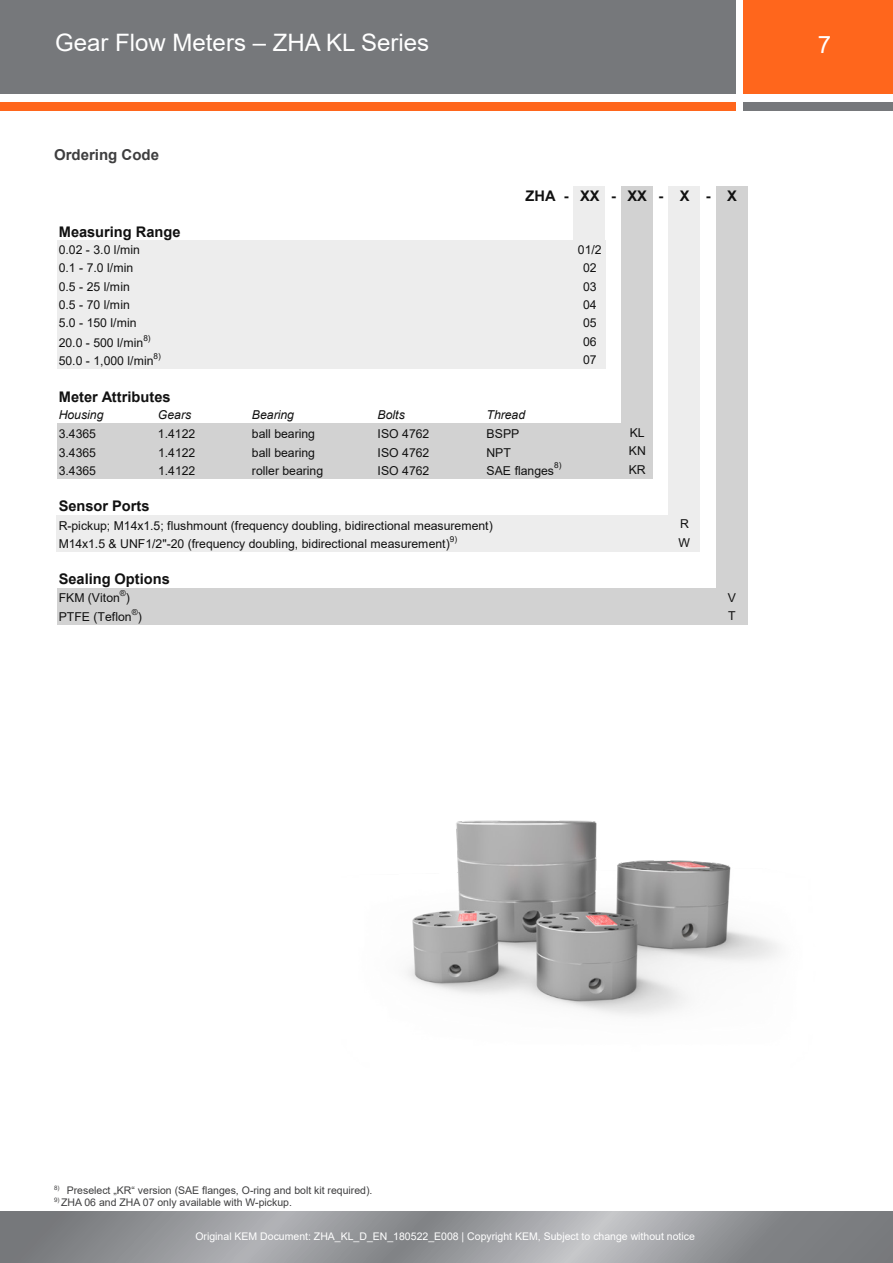
<style>
.page{position:relative;width:893px;height:1263px;background:#fff}
.page>*{position:absolute;margin:0;border:0;box-sizing:border-box;transform-origin:0 0}
.t1{font:24px "Arial";color:#fff}
.KEM_H1_text_grey{font:700 15px "Arial";color:#3e3e3f}
.t2{font:700 14.55px "Arial";color:#111}
.t3{font:12.3px "Arial";letter-spacing:-.005em;color:#111}
.t4{font:italic 12.3px "Arial";letter-spacing:-.005em;color:#111}
.KEM_footer_grey{font:10.5px "Arial";color:#3e3e3f}
.t5{font:10.5px "Arial";color:#fff}
.t6{font:8.25px "Arial";color:#111}
</style>
<div class="page">
<div style="left:743px;top:0;width:150px;height:94px;background:#ff661c"></div>
<div style="left:0;top:0;width:736px;height:94px;background:#76787b"></div>
<div style="left:743px;top:102px;width:150px;height:9px;background:#76787b"></div>
<div style="left:0;top:102px;width:736px;height:9px;background:#ff661c"></div>
<svg style="left:0;top:1212px;width:893px;height:51px;background:#95969a"></svg>
<img style="left:407px;top:820px;width:372px;height:196px">
<div style="left:573px;top:187px;width:32px;height:54px;background:#ededed"></div>
<div style="left:621px;top:187px;width:32px;height:54px;background:#d2d2d2"></div>
<div style="left:668px;top:187px;width:32px;height:54px;background:#ededed"></div>
<div style="left:716px;top:187px;width:31px;height:54px;background:#d2d2d2"></div>
<div style="left:57px;top:241px;width:548px;height:128px;background:#ededed"></div>
<div style="left:621px;top:241px;width:32px;height:128px;background:#d2d2d2"></div>
<div style="left:668px;top:241px;width:32px;height:128px;background:#ededed"></div>
<div style="left:716px;top:241px;width:31px;height:128px;background:#d2d2d2"></div>
<div style="left:621px;top:369px;width:32px;height:18px;background:#d2d2d2"></div>
<div style="left:668px;top:369px;width:32px;height:18px;background:#ededed"></div>
<div style="left:716px;top:369px;width:31px;height:18px;background:#d2d2d2"></div>
<div style="left:621px;top:387px;width:32px;height:19px;background:#d2d2d2"></div>
<div style="left:668px;top:387px;width:32px;height:19px;background:#ededed"></div>
<div style="left:716px;top:387px;width:31px;height:19px;background:#d2d2d2"></div>
<div style="left:621px;top:405px;width:32px;height:19px;background:#d2d2d2"></div>
<div style="left:668px;top:405px;width:32px;height:19px;background:#ededed"></div>
<div style="left:716px;top:405px;width:31px;height:19px;background:#d2d2d2"></div>
<div style="left:57px;top:424px;width:596px;height:55px;background:#d2d2d2"></div>
<div style="left:668px;top:424px;width:32px;height:55px;background:#ededed"></div>
<div style="left:716px;top:424px;width:31px;height:55px;background:#d2d2d2"></div>
<div style="left:668px;top:478px;width:32px;height:19px;background:#ededed"></div>
<div style="left:716px;top:478px;width:31px;height:19px;background:#d2d2d2"></div>
<div style="left:668px;top:497px;width:32px;height:18px;background:#ededed"></div>
<div style="left:716px;top:497px;width:31px;height:18px;background:#d2d2d2"></div>
<div style="left:57px;top:515px;width:643px;height:37px;background:#ededed"></div>
<div style="left:716px;top:515px;width:31px;height:37px;background:#d2d2d2"></div>
<div style="left:716px;top:552px;width:31px;height:18px;background:#d2d2d2"></div>
<div style="left:716px;top:570px;width:31px;height:18px;background:#d2d2d2"></div>
<div style="left:57px;top:588px;width:690px;height:37px;background:#d2d2d2"></div>
<h1 class="t1" style="left:55px;top:27px;width:375px">Gear Flow Meters – ZHA KL Series</h1>
<h1 class="t1" style="left:818px;top:28px;width:15px">7</h1>
<p class="KEM_H1_text_grey" style="left:54px;top:144px;width:107px">Ordering Code</p>
<p class="t2" style="left:526px;top:185px;width:213px">ZHA-XX-XX- X - X</p>
<p class="t2" style="left:59px;top:222px;width:123px">Measuring Range</p>
<p class="t3" style="left:59px;top:241px;width:83px">0.02 - 3.0 l/min</p>
<p class="t3" style="left:578px;top:241px;width:25px">01/2</p>
<p class="t3" style="left:59px;top:260px;width:76px">0.1 - 7.0 l/min</p>
<p class="t3" style="left:583px;top:260px;width:15px">02</p>
<p class="t3" style="left:59px;top:278px;width:73px">0.5 - 25 l/min</p>
<p class="t3" style="left:583px;top:278px;width:15px">03</p>
<p class="t3" style="left:59px;top:296px;width:73px">0.5 - 70 l/min</p>
<p class="t3" style="left:583px;top:296px;width:15px">04</p>
<p class="t3" style="left:59px;top:315px;width:79px">5.0 - 150 l/min</p>
<p class="t3" style="left:583px;top:315px;width:15px">05</p>
<p class="t3" style="left:59px;top:334px;width:86px">20.0 - 500 l/min</p>
<p class="t6" style="left:143px;top:332px;width:9px">8)</p>
<p class="t3" style="left:583px;top:333px;width:15px">06</p>
<p class="t3" style="left:59px;top:352px;width:96px">50.0 - 1,000 l/min</p>
<p class="t6" style="left:154px;top:351px;width:9px">8)</p>
<p class="t3" style="left:583px;top:351px;width:15px">07</p>
<p class="t2" style="left:59px;top:386px;width:113px">Meter Attributes</p>
<p class="t4" style="left:59px;top:407px;width:46px">Housing</p>
<p class="t4" style="left:158px;top:407px;width:35px">Gears</p>
<p class="t4" style="left:252px;top:407px;width:44px">Bearing</p>
<p class="t4" style="left:378px;top:407px;width:29px">Bolts</p>
<p class="t4" style="left:486px;top:407px;width:40px">Thread</p>
<p class="t3" style="left:59px;top:425px;width:39px">3.4365</p>
<p class="t3" style="left:158px;top:425px;width:39px">1.4122</p>
<p class="t3" style="left:252px;top:425px;width:65px">ball bearing</p>
<p class="t3" style="left:378px;top:425px;width:53px">ISO 4762</p>
<p class="t3" style="left:486px;top:425px;width:34px">BSPP</p>
<p class="t3" style="left:630px;top:424px;width:17px">KL</p>
<p class="t3" style="left:59px;top:444px;width:39px">3.4365</p>
<p class="t3" style="left:158px;top:444px;width:39px">1.4122</p>
<p class="t3" style="left:252px;top:444px;width:65px">ball bearing</p>
<p class="t3" style="left:378px;top:444px;width:53px">ISO 4762</p>
<p class="t3" style="left:487px;top:444px;width:26px">NPT</p>
<p class="t3" style="left:629px;top:442px;width:19px">KN</p>
<p class="t3" style="left:59px;top:462px;width:39px">3.4365</p>
<p class="t3" style="left:158px;top:462px;width:39px">1.4122</p>
<p class="t3" style="left:252px;top:462px;width:73px">roller bearing</p>
<p class="t3" style="left:378px;top:462px;width:53px">ISO 4762</p>
<p class="t3" style="left:486px;top:462px;width:69px">SAE flanges</p>
<p class="t6" style="left:554px;top:460px;width:9px">8)</p>
<p class="t3" style="left:629px;top:461px;width:19px">KR</p>
<p class="t2" style="left:59px;top:495px;width:92px">Sensor Ports</p>
<p class="t3" style="left:59px;top:517px;width:436px">R-pickup; M14x1.5; flushmount (frequency doubling, bidirectional measurement)</p>
<p class="t3" style="left:680px;top:516px;width:10px">R</p>
<p class="t3" style="left:59px;top:535px;width:393px">M14x1.5 &amp; UNF1/2"-20 (frequency doubling, bidirectional measurement)</p>
<p class="t6" style="left:450px;top:533px;width:9px">9)</p>
<p class="t3" style="left:678px;top:534px;width:13px">W</p>
<p class="t2" style="left:59px;top:568px;width:113px">Sealing Options</p>
<p class="t3" style="left:59px;top:590px;width:63px">FKM (Viton</p>
<p class="t6" style="left:120px;top:588px;width:8px">®</p>
<p class="t3" style="left:126px;top:590px;width:6px">)</p>
<p class="t3" style="left:728px;top:589px;width:10px">V</p>
<p class="t3" style="left:59px;top:608px;width:74px">PTFE (Teflon</p>
<p class="t6" style="left:132px;top:606px;width:8px">®</p>
<p class="t3" style="left:138px;top:608px;width:6px">)</p>
<p class="t3" style="left:728px;top:607px;width:9px">T</p>
<p class="KEM_footer_grey" style="left:54px;top:1183px;width:320px"><sup>8)</sup> Preselect „KR“ version (SAE flanges, O-ring and bolt kit required).</p>
<p class="KEM_footer_grey" style="left:54px;top:1195px;width:240px"><sup>9)</sup> ZHA 06 and ZHA 07 only available with W-pickup.</p>
<p class="t5" style="left:195px;top:1229px;width:501px">Original KEM Document: ZHA_KL_D_EN_180522_E008 | Copyright KEM, Subject to change without notice</p>
</div>
